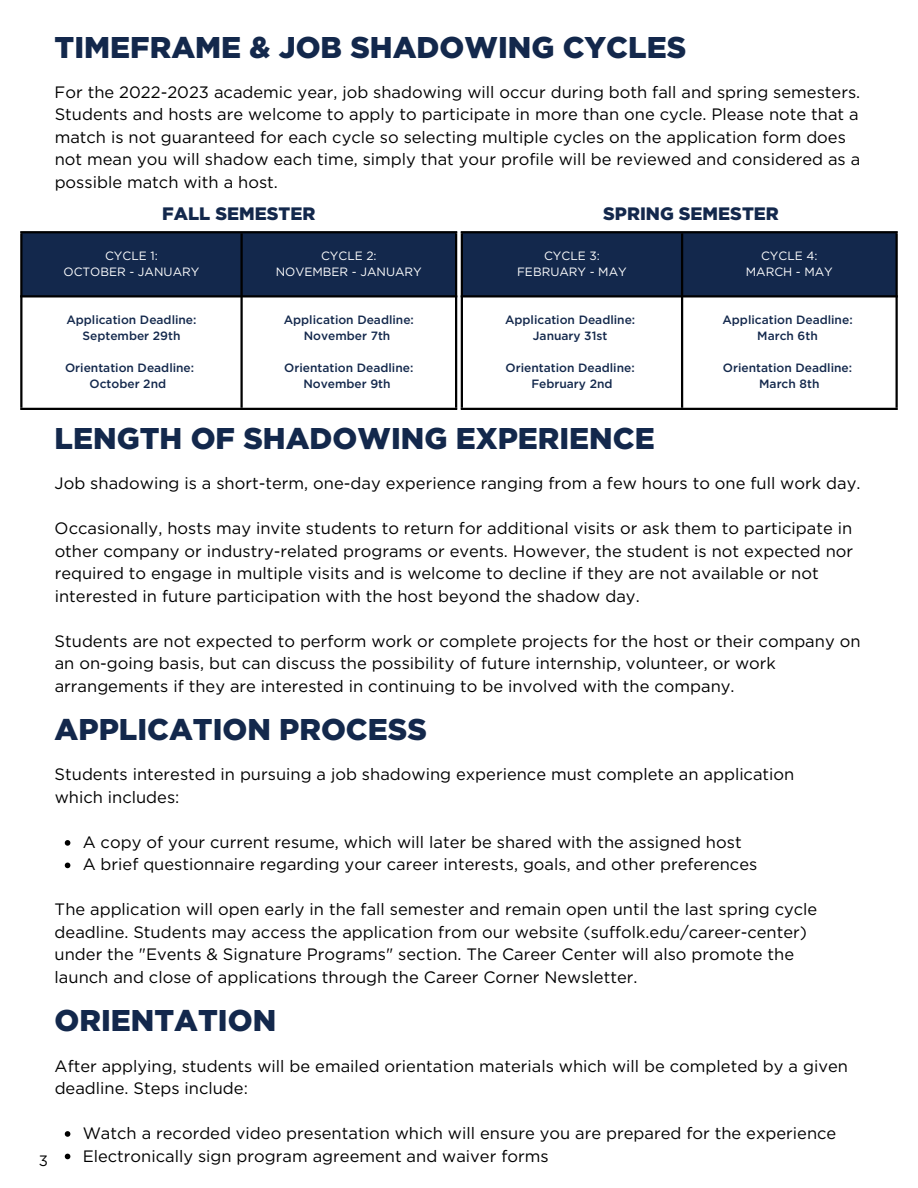
<style>
.page{position:relative;width:918px;height:1188px;background:#fff}
.page>*{position:absolute;margin:0;border:0;box-sizing:border-box;transform-origin:0 0}
.t1{font:900 30px "Gotham";color:#13284c}
.t2{font:900 18px "Gotham";color:#13284c}
.t3{font:16.5px/22.5px "Gotham";color:#000}
.t4{font:15px "Gotham";color:#000}
.t5{font:500 12px/16px "Gotham";color:#13284c;text-align:center}
.t6{font:12px/16px "Gotham";color:#fff;text-align:center}
</style>
<div class="page">
<div style="left:22px;top:233px;width:433px;height:62px;background:#13284c"></div>
<hr style="left:20px;top:233px;width:2px;height:175px;background:#000">
<hr style="left:240px;top:233px;width:3px;height:175px;background:#000">
<hr style="left:455px;top:233px;width:2px;height:175px;background:#000">
<hr style="left:20px;top:231px;width:437px;height:2px;background:#000">
<hr style="left:20px;top:295px;width:437px;height:2px;background:#000">
<hr style="left:20px;top:408px;width:437px;height:2px;background:#000">
<div style="left:463px;top:233px;width:433px;height:62px;background:#13284c"></div>
<hr style="left:461px;top:233px;width:2px;height:175px;background:#000">
<hr style="left:681px;top:233px;width:2px;height:175px;background:#000">
<hr style="left:896px;top:233px;width:2px;height:175px;background:#000">
<hr style="left:461px;top:231px;width:437px;height:2px;background:#000">
<hr style="left:461px;top:295px;width:437px;height:2px;background:#000">
<hr style="left:461px;top:408px;width:437px;height:2px;background:#000">
<svg style="left:65px;top:840px;width:5px;height:6px"></svg>
<svg style="left:65px;top:863px;width:5px;height:5px"></svg>
<svg style="left:65px;top:1131px;width:5px;height:6px"></svg>
<svg style="left:65px;top:1154px;width:5px;height:5px"></svg>
<h2 class="t1" style="left:55px;top:29px;width:633px">TIMEFRAME &amp; JOB SHADOWING CYCLES</h2>
<p class="t3" style="left:55px;top:81px;width:807px">For the 2022-2023 academic year, job shadowing will occur during both fall and spring semesters.<br>Students and hosts are welcome to apply to participate in more than one cycle. Please note that a match is not guaranteed for each cycle so selecting multiple cycles on the application form does not mean you will shadow each time, simply that your profile will be reviewed and considered as a possible match with a host.</p>
<p class="t2" style="left:162px;top:202px;width:155px">FALL SEMESTER</p>
<p class="t6" style="left:63px;top:248px;width:137px">CYCLE 1:<br>OCTOBER - JANUARY</p>
<p class="t6" style="left:276px;top:248px;width:148px">CYCLE 2:<br>NOVEMBER - JANUARY</p>
<p class="t5" style="left:66px;top:312px;width:132px">Application Deadline:<br>September 29th</p>
<p class="t5" style="left:65px;top:360px;width:131px">Orientation Deadline:<br>October 2nd</p>
<p class="t5" style="left:284px;top:312px;width:132px">Application Deadline:<br>November 7th</p>
<p class="t5" style="left:284px;top:360px;width:131px">Orientation Deadline:<br>November 9th</p>
<p class="t2" style="left:603px;top:202px;width:177px">SPRING SEMESTER</p>
<p class="t6" style="left:517px;top:248px;width:111px">CYCLE 3:<br>FEBRUARY - MAY</p>
<p class="t6" style="left:746px;top:248px;width:89px">CYCLE 4:<br>MARCH - MAY</p>
<p class="t5" style="left:505px;top:312px;width:132px">Application Deadline:<br>January 31st</p>
<p class="t5" style="left:506px;top:360px;width:131px">Orientation Deadline:<br>February 2nd</p>
<p class="t5" style="left:722px;top:312px;width:132px">Application Deadline:<br>March 6th</p>
<p class="t5" style="left:723px;top:360px;width:131px">Orientation Deadline:<br>March 8th</p>
<h2 class="t1" style="left:55px;top:420px;width:602px">LENGTH OF SHADOWING EXPERIENCE</h2>
<p class="t3" style="left:55px;top:472px;width:807px">Job shadowing is a short-term, one-day experience ranging from a few hours to one full work day.</p>
<p class="t3" style="left:55px;top:517px;width:800px">Occasionally, hosts may invite students to return for additional visits or ask them to participate in other company or industry-related programs or events. However, the student is not expected nor required to engage in multiple visits and is welcome to decline if they are not available or not interested in future participation with the host beyond the shadow day.</p>
<p class="t3" style="left:55px;top:630px;width:807px">Students are not expected to perform work or complete projects for the host or their company on an on-going basis, but can discuss the possibility of future internship, volunteer, or work arrangements if they are interested in continuing to be involved with the company.</p>
<h2 class="t1" style="left:55px;top:711px;width:374px">APPLICATION PROCESS</h2>
<p class="t3" style="left:55px;top:763px;width:741px">Students interested in pursuing a job shadowing experience must complete an application which includes:</p>
<p class="t3" style="left:83px;top:831px;width:660px">A copy of your current resume, which will later be shared with the assigned host</p>
<p class="t3" style="left:83px;top:853px;width:676px">A brief questionnaire regarding your career interests, goals, and other preferences</p>
<p class="t3" style="left:55px;top:898px;width:764px">The application will open early in the fall semester and remain open until the last spring cycle deadline. Students may access the application from our website (suffolk.edu/career-center) under the "Events &amp; Signature Programs" section. The Career Center will also promote the launch and close of applications through the Career Corner Newsletter.</p>
<h2 class="t1" style="left:55px;top:1002px;width:223px">ORIENTATION</h2>
<p class="t3" style="left:55px;top:1054px;width:795px">After applying, students will be emailed orientation materials which will be completed by a given deadline. Steps include:</p>
<p class="t4" style="left:39px;top:1152px;width:11px">3</p>
<p class="t3" style="left:83px;top:1122px;width:755px">Watch a recorded video presentation which will ensure you are prepared for the experience</p>
<p class="t3" style="left:83px;top:1144px;width:467px">Electronically sign program agreement and waiver forms</p>
</div>
